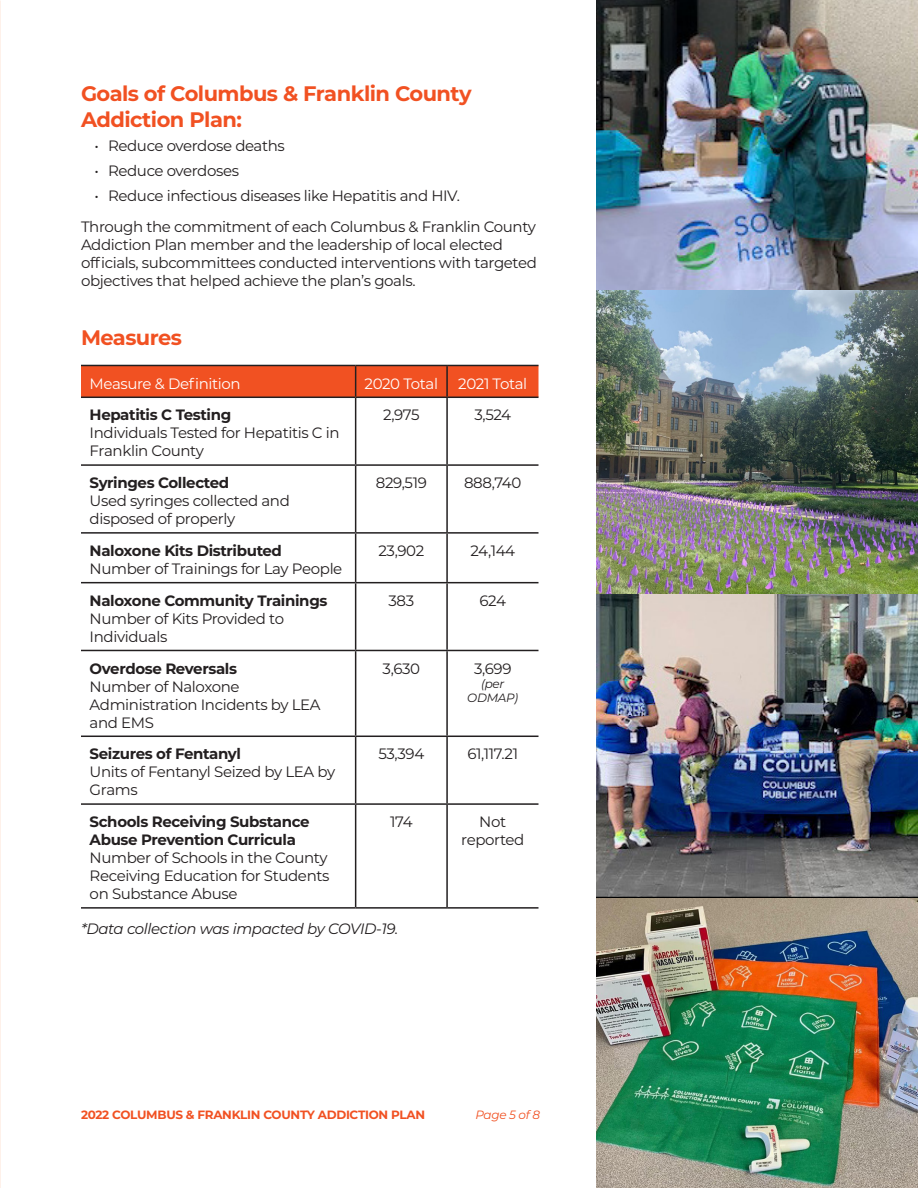
<style>
.page{position:relative;width:918px;height:1188px;background:#fff}
.page>*{position:absolute;margin:0;border:0;box-sizing:border-box;transform-origin:0 0}
.t1{font:700 21px/25.2px "Montserrat";letter-spacing:-.025em;color:#f15122}
.t2{font:15px/18px "Montserrat";letter-spacing:-.025em;color:#231f20}
.t3{font:700 15px/18px "Montserrat";letter-spacing:-.025em;color:#231f20}
.t4{font:italic 15px "Montserrat";letter-spacing:-.025em;color:#231f20}
.t5{font:15px "Montserrat";letter-spacing:-.025em;color:#fff}
.t6{font:700 12px "Montserrat";letter-spacing:-.025em;color:#f15122}
.t7{font:italic 12px/14.4px "Montserrat";letter-spacing:-.025em;color:#231f20;text-align:center}
.t8{font:italic 12px "Montserrat";letter-spacing:-.025em;color:#f15122}
.s1{font-weight:700}
</style>
<div class="page">
<img style="left:597px;top:898px;width:321px;height:290px">
<div style="left:81px;top:366px;width:457px;height:31px;background:#f15122"></div>
<hr style="left:81px;top:365px;width:275px;height:1px;background:#231f20">
<hr style="left:356px;top:365px;width:91px;height:1px;background:#231f20">
<hr style="left:355px;top:366px;width:1px;height:31px;background:#231f20">
<hr style="left:447px;top:365px;width:91px;height:1px;background:#231f20">
<hr style="left:446px;top:366px;width:2px;height:31px;background:#231f20">
<hr style="left:81px;top:397px;width:275px;height:1px;background:#231f20">
<hr style="left:356px;top:397px;width:91px;height:1px;background:#231f20">
<hr style="left:355px;top:398px;width:1px;height:66px;background:#231f20">
<hr style="left:447px;top:397px;width:91px;height:1px;background:#231f20">
<hr style="left:446px;top:398px;width:2px;height:66px;background:#231f20">
<hr style="left:81px;top:464px;width:275px;height:2px;background:#231f20">
<hr style="left:356px;top:464px;width:91px;height:2px;background:#231f20">
<hr style="left:355px;top:466px;width:1px;height:66px;background:#231f20">
<hr style="left:447px;top:464px;width:91px;height:2px;background:#231f20">
<hr style="left:446px;top:466px;width:2px;height:66px;background:#231f20">
<hr style="left:81px;top:532px;width:275px;height:2px;background:#231f20">
<hr style="left:356px;top:532px;width:91px;height:2px;background:#231f20">
<hr style="left:355px;top:534px;width:1px;height:48px;background:#231f20">
<hr style="left:447px;top:532px;width:91px;height:2px;background:#231f20">
<hr style="left:446px;top:534px;width:2px;height:48px;background:#231f20">
<hr style="left:81px;top:582px;width:275px;height:1px;background:#231f20">
<hr style="left:356px;top:582px;width:91px;height:1px;background:#231f20">
<hr style="left:355px;top:583px;width:1px;height:67px;background:#231f20">
<hr style="left:447px;top:582px;width:91px;height:1px;background:#231f20">
<hr style="left:446px;top:583px;width:2px;height:67px;background:#231f20">
<hr style="left:81px;top:650px;width:275px;height:1px;background:#231f20">
<hr style="left:356px;top:650px;width:91px;height:1px;background:#231f20">
<hr style="left:355px;top:651px;width:1px;height:85px;background:#231f20">
<hr style="left:447px;top:650px;width:91px;height:1px;background:#231f20">
<hr style="left:446px;top:651px;width:2px;height:85px;background:#231f20">
<hr style="left:81px;top:736px;width:275px;height:1px;background:#231f20">
<hr style="left:356px;top:736px;width:91px;height:1px;background:#231f20">
<hr style="left:355px;top:737px;width:1px;height:66px;background:#231f20">
<hr style="left:447px;top:736px;width:91px;height:1px;background:#231f20">
<hr style="left:446px;top:737px;width:2px;height:66px;background:#231f20">
<hr style="left:81px;top:803px;width:275px;height:2px;background:#231f20">
<hr style="left:356px;top:803px;width:91px;height:2px;background:#231f20">
<hr style="left:355px;top:805px;width:1px;height:102px;background:#231f20">
<hr style="left:447px;top:803px;width:91px;height:2px;background:#231f20">
<hr style="left:446px;top:805px;width:2px;height:102px;background:#231f20">
<hr style="left:81px;top:907px;width:275px;height:2px;background:#231f20">
<hr style="left:356px;top:907px;width:91px;height:2px;background:#231f20">
<hr style="left:447px;top:907px;width:91px;height:2px;background:#231f20">
<img style="left:597px;top:0;width:321px;height:898px">
<p class="t1" style="left:81px;top:80px;width:392px">Goals of Columbus &amp; Franklin County<br>Addiction Plan:</p>
<p class="t2" style="left:94px;top:136px;width:192px">• Reduce overdose deaths</p>
<p class="t2" style="left:94px;top:161px;width:146px">• Reduce overdoses</p>
<p class="t2" style="left:94px;top:186px;width:367px">• Reduce infectious diseases like Hepatitis and HIV.</p>
<p class="t2" style="left:81px;top:217px;width:457px">Through the commitment of each Columbus &amp; Franklin County Addiction Plan member and the leadership of local elected officials, subcommittees conducted interventions with targeted objectives that helped achieve the plan’s goals.</p>
<p class="t1" style="left:81px;top:324px;width:103px">Measures</p>
<p class="t5" style="left:90px;top:373px;width:153px">Measure &amp; Definition</p>
<p class="t5" style="left:365px;top:373px;width:75px">2020 Total</p>
<p class="t5" style="left:458px;top:373px;width:71px">2021 Total</p>
<p class="t3" style="left:90px;top:405px;width:143px">Hepatitis C Testing</p>
<p class="t2" style="left:90px;top:424px;width:252px">Individuals Tested for Hepatitis C in<br>Franklin County</p>
<p class="t2" style="left:383px;top:406px;width:38px">2,975</p>
<p class="t2" style="left:474px;top:406px;width:38px">3,524</p>
<p class="t3" style="left:90px;top:473px;width:141px">Syringes Collected</p>
<p class="t2" style="left:90px;top:491px;width:202px">Used syringes collected and disposed of properly</p>
<p class="t2" style="left:376px;top:473px;width:53px">829,519</p>
<p class="t2" style="left:464px;top:473px;width:59px">888,740</p>
<p class="t2" style="left:90px;top:541px;width:254px"><span class="s1">Naloxone Kits Distributed<br></span>Number of Trainings for Lay People</p>
<p class="t2" style="left:378px;top:541px;width:47px">23,902</p>
<p class="t2" style="left:470px;top:541px;width:46px">24,144</p>
<p class="t3" style="left:90px;top:591px;width:239px">Naloxone Community Trainings</p>
<p class="t2" style="left:90px;top:609px;width:196px">Number of Kits Provided to<br>Individuals</p>
<p class="t2" style="left:388px;top:591px;width:27px">383</p>
<p class="t2" style="left:480px;top:591px;width:28px">624</p>
<p class="t3" style="left:90px;top:659px;width:149px">Overdose Reversals</p>
<p class="t2" style="left:90px;top:677px;width:233px">Number of Naloxone<br>Administration Incidents by LEA and EMS</p>
<p class="t3" style="left:90px;top:744px;width:153px">Seizures of Fentanyl</p>
<p class="t2" style="left:90px;top:763px;width:247px">Units of Fentanyl Seized by LEA by<br>Grams</p>
<p class="t3" style="left:90px;top:812px;width:222px">Schools Receiving Substance<br>Abuse Prevention Curricula</p>
<p class="t2" style="left:90px;top:848px;width:241px">Number of Schools in the County<br>Receiving Education for Students on Substance Abuse</p>
<p class="t2" style="left:383px;top:659px;width:39px">3,630</p>
<p class="t2" style="left:474px;top:659px;width:39px">3,699</p>
<p class="t7" style="left:467px;top:676px;width:52px">(per<br>ODMAP)</p>
<p class="t2" style="left:378px;top:745px;width:47px">53,394</p>
<p class="t2" style="left:467px;top:745px;width:52px">61,117.21</p>
<p class="t2" style="left:390px;top:812px;width:24px">174</p>
<p class="t2" style="left:461px;top:812px;width:65px;text-align:center">Not reported</p>
<p class="t4" style="left:81px;top:918px;width:319px">*Data collection was impacted by COVID-19.</p>
<p class="t6" style="left:81px;top:1106px;width:346px">2022 COLUMBUS &amp; FRANKLIN COUNTY ADDICTION PLAN</p>
<p class="t8" style="left:475px;top:1106px;width:66px">Page 5 of 8</p>
</div>
